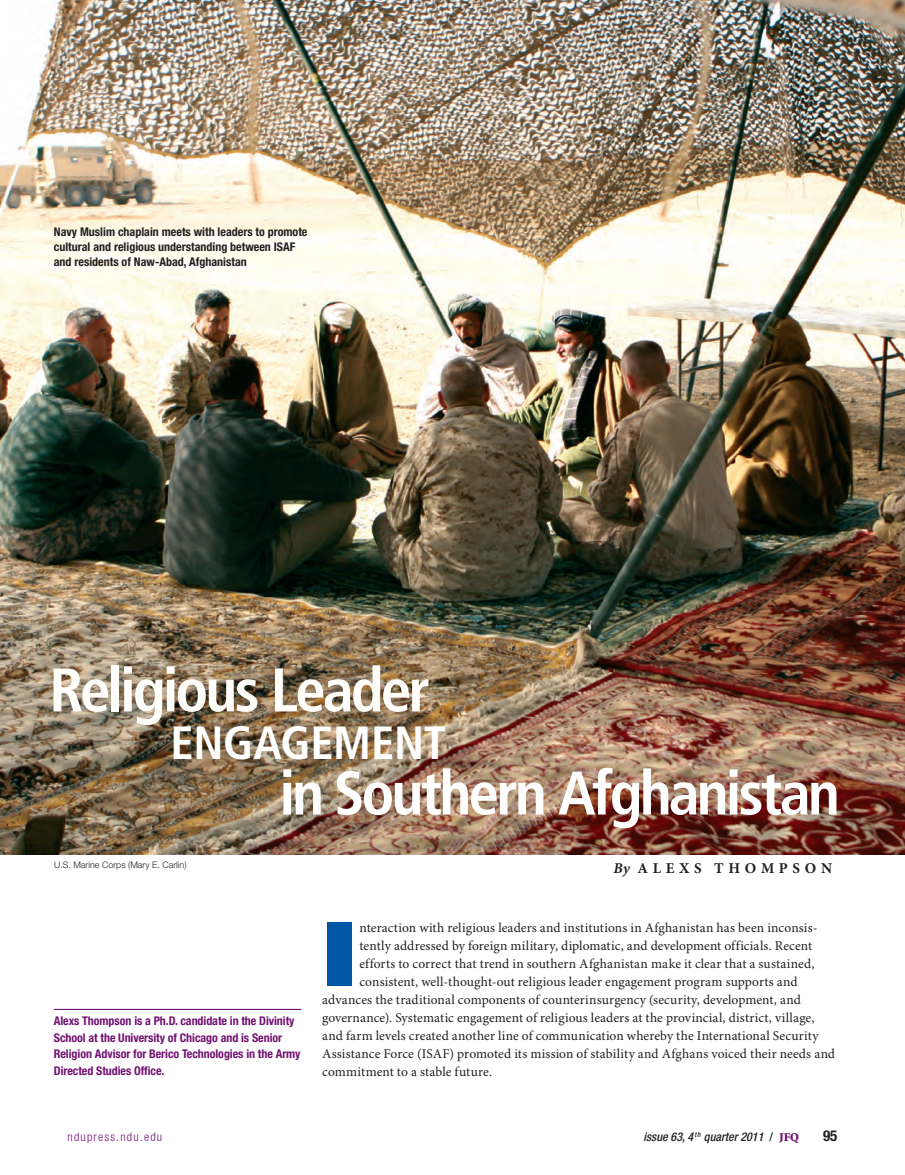
<style>
.page{position:relative;width:905px;height:1175px;background:#fff}
.page>*{position:absolute;margin:0;border:0;box-sizing:border-box;transform-origin:0 0}
.BODY__1st_Paragraph{font:900 90.9px "Frutiger LT Std";color:#0155a5}
.t1{font:700 condensed 61.5px "Frutiger LT Std";letter-spacing:-.05em;color:#fff}
.t2{font:700 condensed 61.5px "Frutiger LT Std";letter-spacing:-.05em;color:#fffefa}
.t3{font:700 condensed 46.5px "Frutiger LT Std";letter-spacing:-.005em;color:#fff}
.PAGE__Byline{font:700 15px "Minion Pro";letter-spacing:.31em;color:#231f20}
.t4{font:700 condensed 15px "Helvetica Neue LT Std";color:#231f20}
.BODY__1st_Paragraph-2{font:13.5px "Minion Pro";letter-spacing:.005em;color:#231f20}
.PAGE__Bio_Caption{font:700 condensed 12px/16.5px "Helvetica Neue LT Std";letter-spacing:-.005em;color:#711271}
.PHOTO__Caption_White{font:700 condensed 12px/15px "Helvetica Neue LT Std";color:#231f20}
.t5{font:italic 500 condensed 12px "Helvetica Neue LT Std";color:#231f20}
.t6{font:300 condensed 12px "Helvetica Neue LT Std";letter-spacing:.1em;color:#711271}
.PHOTO__Credit{font:300 9px "Helvetica Neue LT Std";color:#231f20}
.s1{font-style:italic}
.s2{font-style:normal}
.s3{font-family:"Minion Std";font-weight:900;font-style:normal;font-stretch:normal;color:#711271}
</style>
<div class="page">
<hr style="left:54px;top:1008px;width:247px;height:2px;background:#711271">
<img style="left:0;top:0;width:904px;height:854px">
<p class="PHOTO__Caption_White" style="left:54px;top:224px;width:255px">Navy Muslim chaplain meets with leaders to promote cultural and religious understanding between ISAF and residents of Naw-Abad, Afghanistan</p>
<p class="t2" style="left:49px;top:653px;width:382px">Religious Leader</p>
<p class="t3" style="left:170px;top:715px;width:277px">ENGAGEMENT</p>
<p class="t1" style="left:279px;top:756px;width:562px">in Southern Afghanistan</p>
<p class="PHOTO__Credit" style="left:54px;top:859px;width:134px">U.S. Marine Corps (Mary E. Carlin)</p>
<p class="PAGE__Byline" style="left:613px;top:859px;width:220px"><span class="s1">By</span> ALEXS THOMPSON</p>
<p class="PAGE__Bio_Caption" style="left:54px;top:1012px;width:248px">Alexs Thompson is a Ph.D. candidate in the Divinity School at the University of Chicago and is Senior Religion Advisor for Berico Technologies in the Army Directed Studies Office.</p>
<p class="BODY__1st_Paragraph" style="left:322px;top:898px;width:35px">I</p>
<p class="BODY__1st_Paragraph-2" style="left:359px;top:919px;width:459px">nteraction with religious leaders and institutions in Afghanistan has been inconsis-</p>
<p class="BODY__1st_Paragraph-2" style="left:359px;top:937px;width:454px">tently addressed by foreign military, diplomatic, and development officials. Recent</p>
<p class="BODY__1st_Paragraph-2" style="left:359px;top:955px;width:456px">efforts to correct that trend in southern Afghanistan make it clear that a sustained,</p>
<p class="BODY__1st_Paragraph-2" style="left:359px;top:973px;width:440px">consistent, well-thought-out religious leader engagement program supports and</p>
<p class="BODY__1st_Paragraph-2" style="left:322px;top:991px;width:480px">advances the traditional components of counterinsurgency (security, development, and</p>
<p class="BODY__1st_Paragraph-2" style="left:322px;top:1009px;width:494px">governance). Systematic engagement of religious leaders at the provincial, district, village,</p>
<p class="BODY__1st_Paragraph-2" style="left:322px;top:1027px;width:498px">and farm levels created another line of communication whereby the International Security</p>
<p class="BODY__1st_Paragraph-2" style="left:322px;top:1045px;width:514px">Assistance Force (ISAF) promoted its mission of stability and Afghans voiced their needs and</p>
<p class="BODY__1st_Paragraph-2" style="left:322px;top:1063px;width:171px">commitment to a stable future.</p>
<p class="t6" style="left:68px;top:1129px;width:96px">ndupress.ndu.edu</p>
<p class="t5" style="left:643px;top:1129px;width:157px">issue 63, 4 <sup>th</sup> quarter 2011 <span class="s2">/</span> <span class="s3">JFQ</span></p>
<p class="t4" style="left:823px;top:1126px;width:16px">95</p>
</div>
